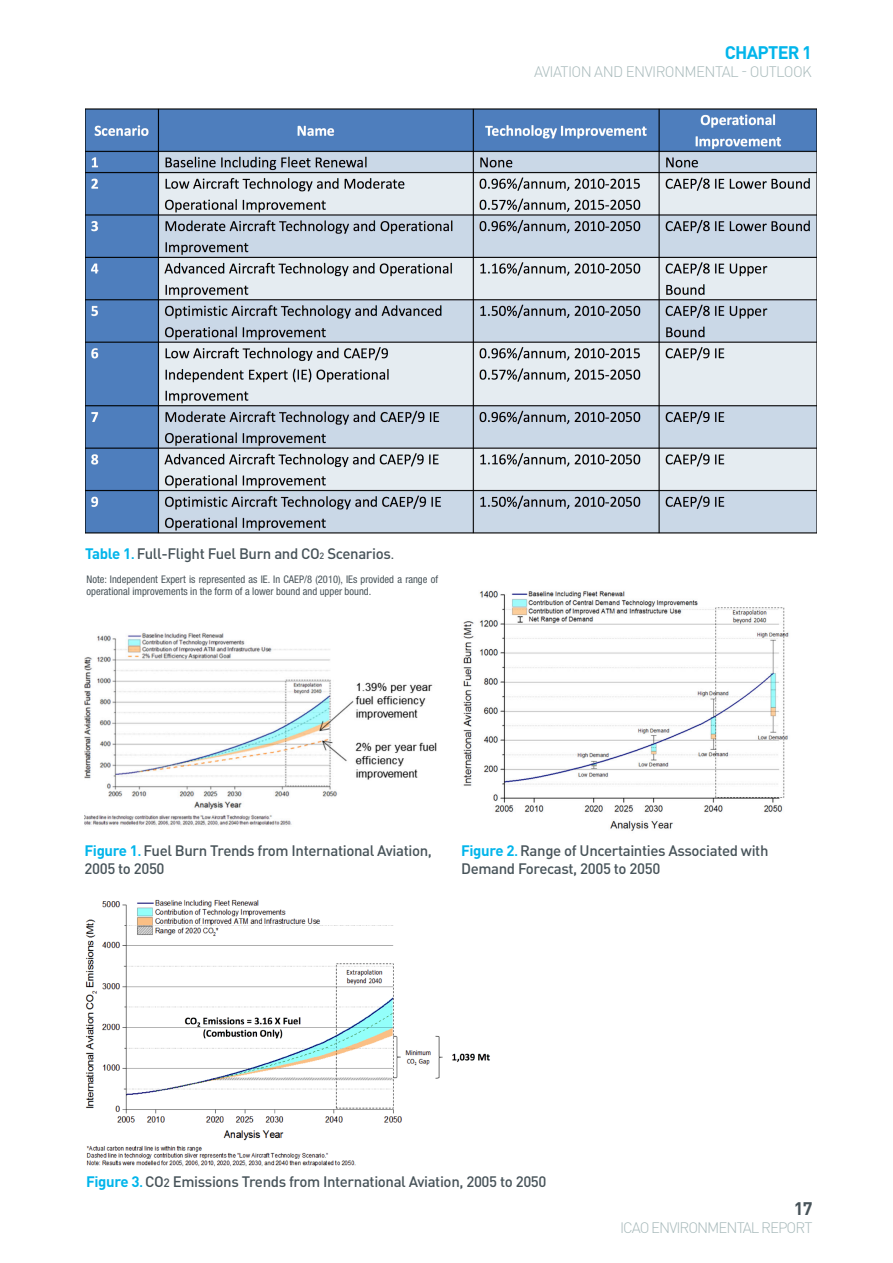
<style>
.page{position:relative;width:893px;height:1263px;background:#fff}
.page>*{position:absolute;margin:0;border:0;box-sizing:border-box;transform-origin:0 0}
.t1{font:700 18px "DIN Pro";letter-spacing:-.04em;color:#02b5eb}
.t2{font:700 18px "DIN Pro";color:#475359}
.t3{font:500 15px/18px "DIN Pro";letter-spacing:-.025em;color:#475359}
.t4{font:300 15px "DIN Pro";letter-spacing:-.04em;color:#a8babb}
.t5{font:300 15px "DIN Pro";letter-spacing:-.065em;color:#a8babb}
.t6{font:condensed 10.5px/12px "Helvetica Neue";color:#475359}
.s1{font-weight:700;color:#02b5eb}
.s2{color:#02b5eb}
.s3{font-size:9px}
.s4{font-weight:400}
.s5{font-size:12px}
</style>
<div class="page">
<img style="left:85px;top:108px;width:731px;height:426px">
<img style="left:84px;top:633px;width:353px;height:193px">
<img style="left:85px;top:899px;width:405px;height:268px">
<img style="left:463px;top:590px;width:326px;height:241px">
<p class="t1" style="left:725px;top:40px;width:89px">CHAPTER 1</p>
<p class="t4" style="left:534px;top:61px;width:279px">AVIATION AND ENVIRONMENTAL - OUTLOOK</p>
<p class="t3" style="left:85px;top:544px;width:311px"><span class="s1">Table 1</span><span class="s2">.</span>Full-Flight Fuel Burn and CO<span class="s3">2</span> Scenarios<span class="s4">.</span></p>
<p class="t6" style="left:87px;top:573px;width:353px">Note: Independent Expert is represented as IE. In CAEP/8 (2010), IEs provided a range of operational improvements in the form of a lower bound and upper bound.</p>
<p class="t3" style="left:84px;top:841px;width:349px"><span class="s1">Figure 1</span><span class="s2">.</span>Fuel Burn Trends from International Aviation,<br>2005 to 2050</p>
<p class="t3" style="left:461px;top:841px;width:309px"><span class="s1">Figure 2</span><span class="s2">.</span>Range of Uncertainties Associated with<br>Demand Forecast, 2005 to 2050</p>
<p class="t3" style="left:86px;top:1172px;width:462px"><span class="s1">Figure 3</span><span class="s2">.</span>CO<span class="s5">2</span> Emissions Trends from International Aviation, 2005 to 2050</p>
<p class="t2" style="left:794px;top:1196px;width:20px">17</p>
<p class="t5" style="left:620px;top:1218px;width:194px">ICAO ENVIRONMENTAL REPORT</p>
</div>
